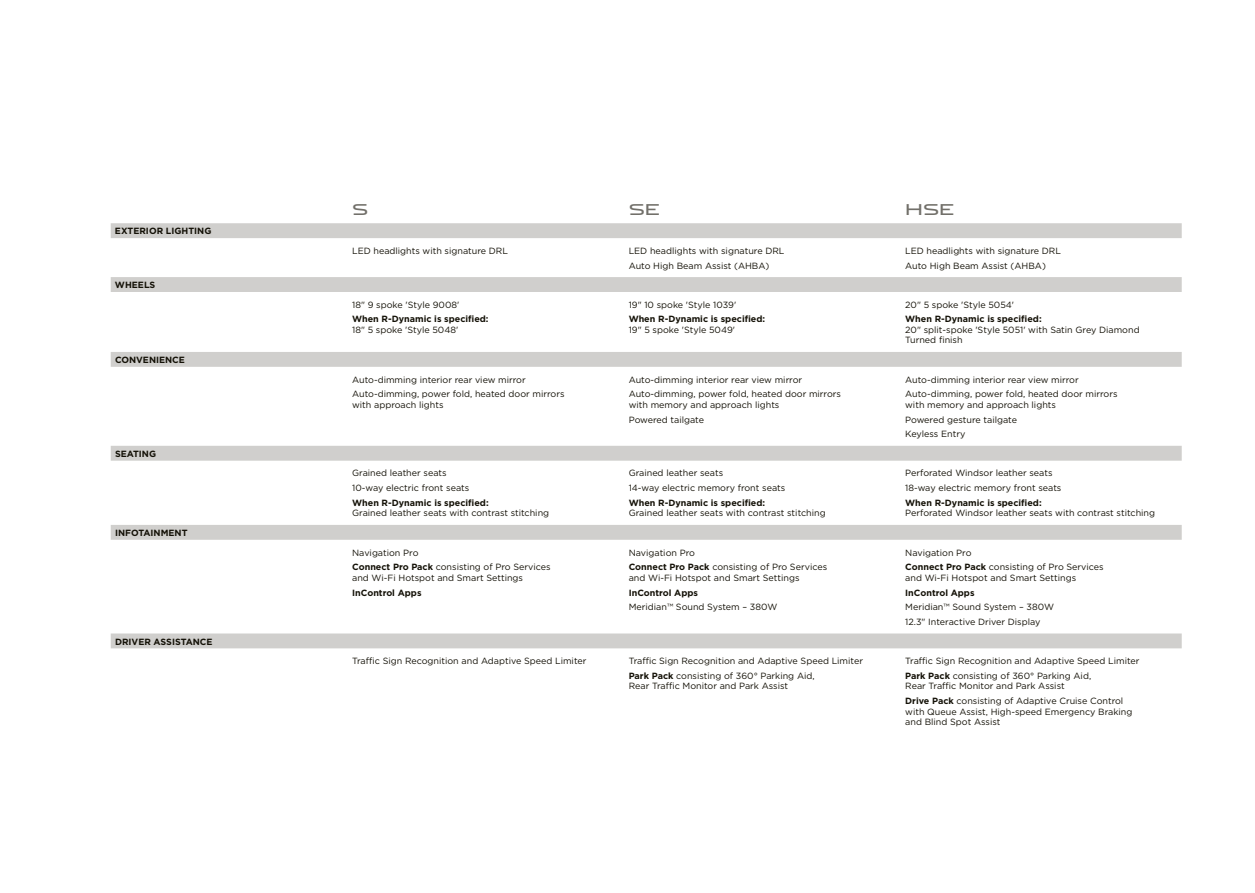
<style>
.page{position:relative;width:1255px;height:893px;background:#fff}
.page>*{position:absolute;margin:0;border:0;box-sizing:border-box;transform-origin:0 0}
.t1{font:15px "Jaguar";color:#72706a}
.t2{font:9px/14.7px "Gotham";color:#141107}
.t3{font:700 9px "Gotham";color:#141107}
.s1{font-weight:700}
</style>
<div class="page">
<svg style="left:111px;top:223px;width:1070px;height:425px"></svg>
<p class="t3" style="left:115px;top:225px;width:98px">EXTERIOR LIGHTING</p>
<p class="t3" style="left:115px;top:279px;width:42px">WHEELS</p>
<p class="t3" style="left:115px;top:354px;width:71px">CONVENIENCE</p>
<p class="t3" style="left:115px;top:448px;width:43px">SEATING</p>
<p class="t3" style="left:115px;top:527px;width:74px">INFOTAINMENT</p>
<p class="t3" style="left:115px;top:635px;width:99px">DRIVER ASSISTANCE</p>
<h1 class="t1" style="left:352px;top:197px;width:18px">S</h1>
<h1 class="t1" style="left:628px;top:197px;width:33px">SE</h1>
<h1 class="t1" style="left:905px;top:197px;width:51px">HSE</h1>
<p class="t2" style="left:352px;top:243px;width:157px">LED headlights with signature DRL</p>
<p class="t2" style="left:628px;top:243px;width:157px">LED headlights with signature DRL<br>Auto High Beam Assist (AHBA)</p>
<p class="t2" style="left:905px;top:243px;width:157px">LED headlights with signature DRL<br>Auto High Beam Assist (AHBA)</p>
<p class="t2" style="left:352px;top:297px;width:109px">18" 9 spoke 'Style 9008'</p>
<p class="t3" style="left:352px;top:313px;width:138px">When R-Dynamic is specified:</p>
<p class="t2" style="left:352px;top:322px;width:108px">18" 5 spoke 'Style 5048'</p>
<p class="t2" style="left:352px;top:372px;width:214px">Auto-dimming interior rear view mirror<br>Auto-dimming, power fold, heated door mirrors</p>
<p class="t2" style="left:352px;top:397px;width:93px">with approach lights</p>
<p class="t2" style="left:352px;top:466px;width:119px">Grained leather seats<br>10-way electric front seats</p>
<p class="t3" style="left:352px;top:497px;width:138px">When R-Dynamic is specified:</p>
<p class="t2" style="left:352px;top:506px;width:198px">Grained leather seats with contrast stitching</p>
<p class="t2" style="left:352px;top:545px;width:200px">Navigation Pro<br><span class="s1">Connect Pro Pack</span> consisting of Pro Services</p>
<p class="t2" style="left:352px;top:570px;width:172px">and Wi-Fi Hotspot and Smart Settings</p>
<p class="t3" style="left:352px;top:586px;width:71px">InControl Apps</p>
<p class="t2" style="left:628px;top:297px;width:109px">19" 10 spoke 'Style 1039'</p>
<p class="t3" style="left:628px;top:313px;width:138px">When R-Dynamic is specified:</p>
<p class="t2" style="left:628px;top:322px;width:108px">19" 5 spoke 'Style 5049'</p>
<p class="t2" style="left:628px;top:372px;width:214px">Auto-dimming interior rear view mirror<br>Auto-dimming, power fold, heated door mirrors</p>
<p class="t2" style="left:628px;top:397px;width:152px">with memory and approach lights<br>Powered tailgate</p>
<p class="t2" style="left:628px;top:466px;width:158px">Grained leather seats<br>14-way electric memory front seats</p>
<p class="t3" style="left:628px;top:497px;width:138px">When R-Dynamic is specified:</p>
<p class="t2" style="left:628px;top:506px;width:198px">Grained leather seats with contrast stitching</p>
<p class="t2" style="left:628px;top:545px;width:200px">Navigation Pro<br><span class="s1">Connect Pro Pack</span> consisting of Pro Services</p>
<p class="t2" style="left:628px;top:570px;width:172px">and Wi-Fi Hotspot and Smart Settings</p>
<p class="t3" style="left:628px;top:586px;width:71px">InControl Apps</p>
<p class="t2" style="left:628px;top:599px;width:150px">Meridian™ Sound System – 380W</p>
<p class="t2" style="left:352px;top:653px;width:236px">Traffic Sign Recognition and Adaptive Speed Limiter</p>
<p class="t2" style="left:628px;top:653px;width:236px">Traffic Sign Recognition and Adaptive Speed Limiter<br><span class="s1">Park Pack</span> consisting of 360° Parking Aid,</p>
<p class="t2" style="left:628px;top:679px;width:161px">Rear Traffic Monitor and Park Assist</p>
<p class="t2" style="left:905px;top:297px;width:110px">20" 5 spoke 'Style 5054'</p>
<p class="t3" style="left:905px;top:313px;width:138px">When R-Dynamic is specified:</p>
<p class="t2" style="left:905px;top:324px;width:236px;line-height:10.5px">20" split-spoke 'Style 5051' with Satin Grey Diamond<br>Turned finish</p>
<p class="t2" style="left:905px;top:372px;width:214px">Auto-dimming interior rear view mirror<br>Auto-dimming, power fold, heated door mirrors</p>
<p class="t2" style="left:905px;top:397px;width:152px">with memory and approach lights<br>Powered gesture tailgate<br>Keyless Entry</p>
<p class="t2" style="left:905px;top:466px;width:158px">Perforated Windsor leather seats<br>18-way electric memory front seats</p>
<p class="t3" style="left:905px;top:497px;width:138px">When R-Dynamic is specified:</p>
<p class="t2" style="left:905px;top:506px;width:251px">Perforated Windsor leather seats with contrast stitching</p>
<p class="t2" style="left:905px;top:545px;width:200px">Navigation Pro<br><span class="s1">Connect Pro Pack</span> consisting of Pro Services</p>
<p class="t2" style="left:905px;top:570px;width:172px">and Wi-Fi Hotspot and Smart Settings</p>
<p class="t3" style="left:905px;top:586px;width:71px">InControl Apps</p>
<p class="t2" style="left:905px;top:599px;width:150px">Meridian™ Sound System – 380W<br>12.3" Interactive Driver Display</p>
<p class="t2" style="left:905px;top:653px;width:236px">Traffic Sign Recognition and Adaptive Speed Limiter<br><span class="s1">Park Pack</span> consisting of 360° Parking Aid,</p>
<p class="t2" style="left:905px;top:679px;width:219px">Rear Traffic Monitor and Park Assist<br><span class="s1">Drive Pack</span> consisting of Adaptive Cruise Control</p>
<p class="t2" style="left:905px;top:706px;width:229px;line-height:10.5px">with Queue Assist, High-speed Emergency Braking and Blind Spot Assist</p>
</div>
